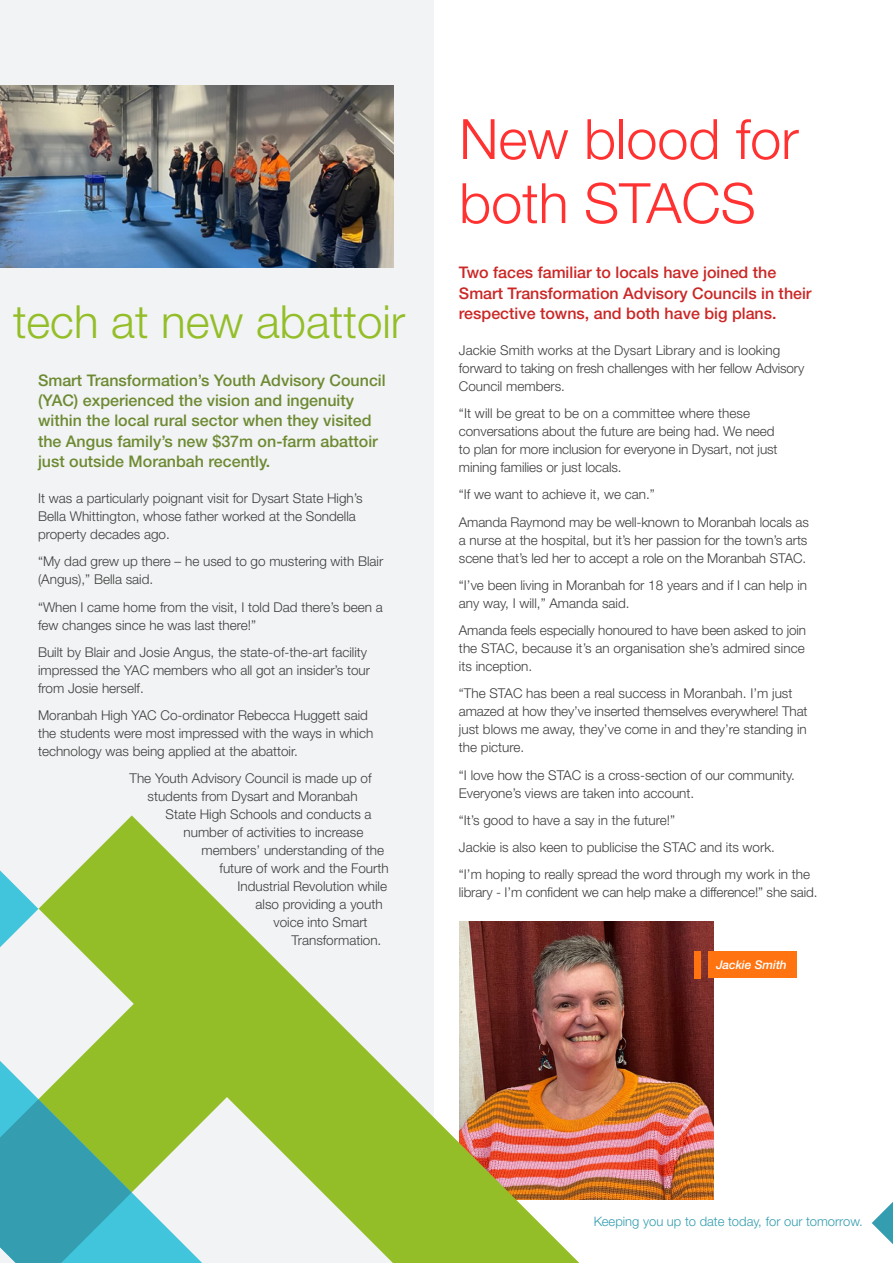
<style>
.page{position:relative;width:893px;height:1263px;background:#fff}
.page>*{position:absolute;margin:0;border:0;box-sizing:border-box;transform-origin:0 0}
.heading{font:300 55.65px/64.1px "Helvetica Neue";color:#ff3131}
.t1{font:300 45.75px "Helvetica Neue";color:#93be28}
.intro{font:500 16.05px/20.4px "Helvetica Neue";color:#6d8a32}
.intro-2{font:500 16.05px/20.4px "Helvetica Neue";color:#cb2726}
.body{font:300 13.5px/18px "Helvetica Neue";color:#3e3e3f}
.t2{font:300 13.05px "Helvetica Neue";color:#349db0}
.t3{font:italic 500 12px "Helvetica Neue";letter-spacing:-.005em;color:#fff}
</style>
<div class="page">
<img style="left:579px;top:921px;width:135px;height:278px">
<div style="left:0;top:0;width:434px;height:1263px;background:#f2f3f4"></div>
<svg style="left:872px;top:1202px;width:21px;height:42px"></svg>
<svg style="left:0;top:870px;width:38px;height:229px"></svg>
<svg style="left:38px;top:815px;width:541px;height:448px"></svg>
<svg style="left:0;top:1099px;width:132px;height:164px;background:#4aaa9b"></svg>
<img style="left:0;top:85px;width:393px;height:182px">
<div style="left:694px;top:951px;width:7px;height:28px;background:#ff7411"></div>
<div style="left:708px;top:951px;width:88px;height:26px;background:#ff7411"></div>
<h2 class="t1" style="left:13px;top:294px;width:394px">tech at new abattoir</h2>
<p class="intro" style="left:38px;top:370px;width:349px">Smart Transformation’s Youth Advisory Council (YAC) experienced the vision and ingenuity within the local rural sector when they visited the Angus family’s new $37m on-farm abattoir just outside Moranbah recently.</p>
<p class="body" style="left:38px;top:489px;width:326px">It was a particularly poignant visit for Dysart State High’s<br>Bella Whittington, whose father worked at the Sondella property decades ago.</p>
<p class="body" style="left:38px;top:552px;width:347px">“My dad grew up there – he used to go mustering with Blair (Angus),” Bella said.</p>
<p class="body" style="left:38px;top:597px;width:346px">“When I came home from the visit, I told Dad there’s been a few changes since he was last there!”</p>
<p class="body" style="left:38px;top:643px;width:334px">Built by Blair and Josie Angus, the state-of-the-art facility impressed the YAC members who all got an insider’s tour from Josie herself.</p>
<p class="body" style="left:38px;top:706px;width:337px">Moranbah High YAC Co-ordinator Rebecca Huggett said the students were most impressed with the ways in which technology was being applied at the abattoir.</p>
<p class="body" style="left:130px;top:769px;width:244px">The Youth Advisory Council is made up of</p>
<p class="body" style="left:148px;top:787px;width:212px">students from Dysart and Moranbah</p>
<p class="body" style="left:166px;top:805px;width:208px">State High Schools and conducts a</p>
<p class="body" style="left:184px;top:823px;width:181px">number of activities to increase</p>
<p class="body" style="left:202px;top:841px;width:184px">members’ understanding of the</p>
<p class="body" style="left:220px;top:859px;width:171px">future of work and the Fourth</p>
<p class="body" style="left:238px;top:877px;width:151px">Industrial Revolution while</p>
<p class="body" style="left:256px;top:895px;width:129px">also providing a youth</p>
<p class="body" style="left:274px;top:913px;width:96px">voice into Smart</p>
<p class="body" style="left:292px;top:931px;width:91px">Transformation.</p>
<p class="heading" style="left:459px;top:106px;width:341px">New blood for both STACS</p>
<p class="intro-2" style="left:459px;top:262px;width:354px">Two faces familiar to locals have joined the<br>Smart Transformation Advisory Councils in their respective towns, and both have big plans.</p>
<p class="body" style="left:459px;top:341px;width:347px">Jackie Smith works at the Dysart Library and is looking forward to taking on fresh challenges with her fellow Advisory<br>Council members.</p>
<p class="body" style="left:459px;top:404px;width:320px">“It will be great to be on a committee where these conversations about the future are being had. We need to plan for more inclusion for everyone in Dysart, not just mining families or just locals.</p>
<p class="body" style="left:459px;top:485px;width:197px">“If we want to achieve it, we can.”</p>
<p class="body" style="left:459px;top:512px;width:351px;text-align:justify">Amanda Raymond may be well-known to Moranbah locals as a nurse at the hospital, but it’s her passion for the town’s arts scene that’s led her to accept a role on the Moranbah STAC.</p>
<p class="body" style="left:459px;top:576px;width:350px">“I’ve been living in Moranbah for 18 years and if I can help in any way, I will,” Amanda said.</p>
<p class="body" style="left:459px;top:621px;width:349px;text-align:justify">Amanda feels especially honoured to have been asked to join the STAC, because it’s an organisation she’s admired since its inception.</p>
<p class="body" style="left:459px;top:684px;width:350px">“The STAC has been a real success in Moranbah. I’m just amazed at how they’ve inserted themselves everywhere! That just blows me away, they’ve come in and they’re standing in the picture.</p>
<p class="body" style="left:459px;top:765px;width:337px">“I love how the STAC is a cross-section of our community.<br>Everyone’s views are taken into account.</p>
<p class="body" style="left:459px;top:811px;width:218px">“It’s good to have a say in the future!”</p>
<p class="body" style="left:459px;top:838px;width:317px">Jackie is also keen to publicise the STAC and its work.</p>
<p class="body" style="left:459px;top:865px;width:360px">“I’m hoping to really spread the word through my work in the library - I’m confident we can help make a difference!” she said.</p>
<p class="t3" style="left:716px;top:957px;width:72px">Jackie Smith</p>
<p class="t2" style="left:593px;top:1213px;width:271px">Keeping you up to date today, for our tomorrow.</p>
</div>
